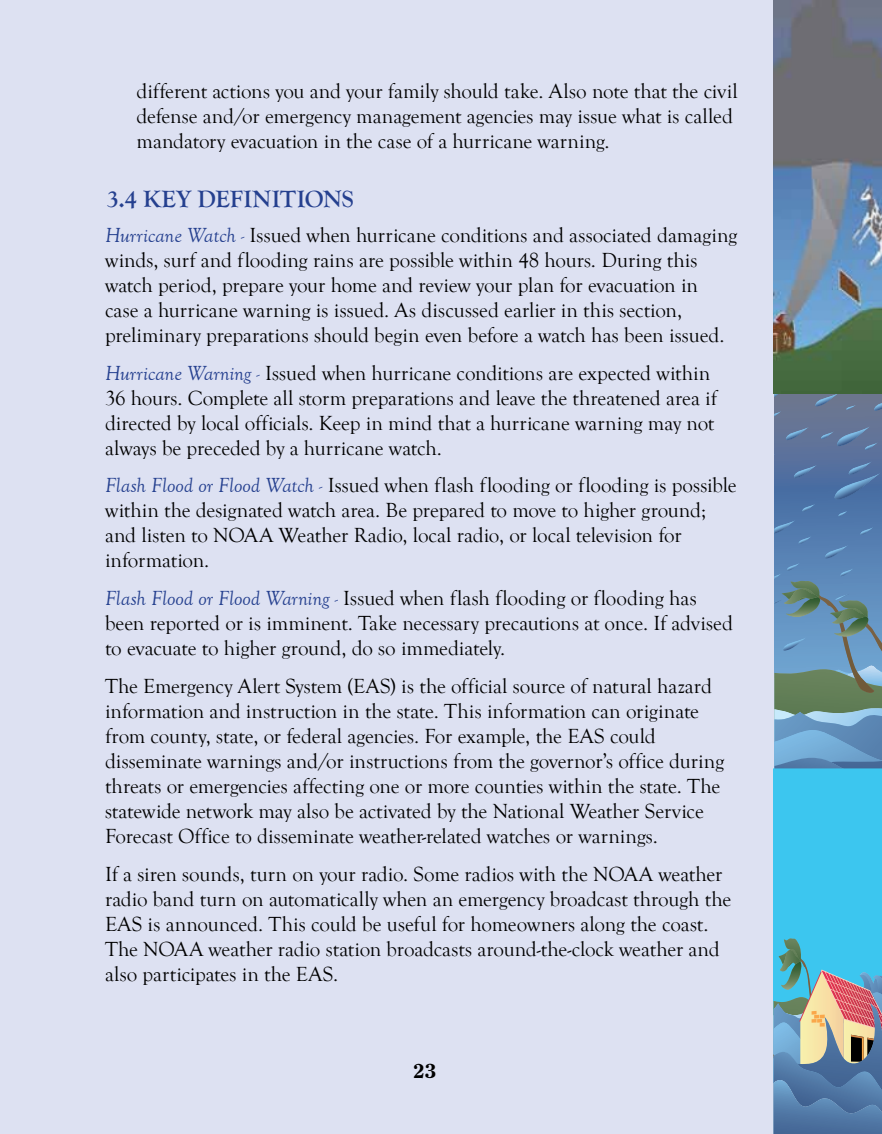
<style>
.page{position:relative;width:882px;height:1134px;background:#fff}
.page>*{position:absolute;margin:0;border:0;box-sizing:border-box;transform-origin:0 0}
.t1{font:700 24.5px "Goudy Old Style T";letter-spacing:.015em;color:#25408f}
.t2{font:21px/25px "Goudy Old Style T";color:#000}
.t3{font:800 21px "Clearface";color:#000}
.s1{font-style:italic;color:#25408f}
</style>
<div class="page">
<div style="left:1px;top:0;width:881px;height:1134px;background:#dde1f2"></div>
<hr style="left:0;top:0;width:1px;height:1134px;background:#dde1f2">
<div style="left:774px;top:382px;width:108px;height:387px;background:#667594"></div>
<svg style="left:814px;top:393px;width:25px;height:13px"></svg>
<svg style="left:874px;top:403px;width:8px;height:8px"></svg>
<svg style="left:786px;top:427px;width:22px;height:13px"></svg>
<svg style="left:846px;top:405px;width:9px;height:5px"></svg>
<svg style="left:774px;top:393px;width:9px;height:4px"></svg>
<svg style="left:774px;top:411px;width:7px;height:5px"></svg>
<svg style="left:821px;top:427px;width:57px;height:24px"></svg>
<img style="left:774px;top:0;width:108px;height:393px">
<svg style="left:774px;top:461px;width:108px;height:673px;background:#5d9ebc"></svg>
<p class="t2" style="left:136px;top:79px;width:603px">different actions you and your family should take. Also note that the civil defense and/or emergency management agencies may issue what is called mandatory evacuation in the case of a hurricane warning.</p>
<p class="t1" style="left:107px;top:185px;width:249px">3.4 KEY DEFINITIONS</p>
<p class="t2" style="left:105px;top:223px;width:634px"><span class="s1">Hurricane Watch -</span> Issued when hurricane conditions and associated damaging winds, surf and flooding rains are possible within 48 hours. During this watch period, prepare your home and review your plan for evacuation in<br>case a hurricane warning is issued. As discussed earlier in this section, preliminary preparations should begin even before a watch has been issued.</p>
<p class="t2" style="left:105px;top:361px;width:613px"><span class="s1">Hurricane Warning -</span> Issued when hurricane conditions are expected within 36 hours. Complete all storm preparations and leave the threatened area if directed by local officials. Keep in mind that a hurricane warning may not always be preceded by a hurricane watch.</p>
<p class="t2" style="left:105px;top:473px;width:633px"><span class="s1">Flash Flood or Flood Watch -</span> Issued when flash flooding or flooding is possible within the designated watch area. Be prepared to move to higher ground; and listen to NOAA Weather Radio, local radio, or local television for information.</p>
<p class="t2" style="left:105px;top:586px;width:629px"><span class="s1">Flash Flood or Flood Warning -</span> Issued when flash flooding or flooding has been reported or is imminent. Take necessary precautions at once. If advised to evacuate to higher ground, do so immediately.</p>
<p class="t2" style="left:105px;top:674px;width:621px">The Emergency Alert System (EAS) is the official source of natural hazard information and instruction in the state. This information can originate from county, state, or federal agencies. For example, the EAS could disseminate warnings and/or instructions from the governor’s office during threats or emergencies affecting one or more counties within the state. The statewide network may also be activated by the National Weather Service Forecast Office to disseminate weather-related watches or warnings.</p>
<p class="t2" style="left:105px;top:862px;width:628px">If a siren sounds, turn on your radio. Some radios with the NOAA weather radio band turn on automatically when an emergency broadcast through the EAS is announced. This could be useful for homeowners along the coast.<br>The NOAA weather radio station broadcasts around-the-clock weather and also participates in the EAS.</p>
<p class="t3" style="left:413px;top:1059px;width:25px">23</p>
</div>
